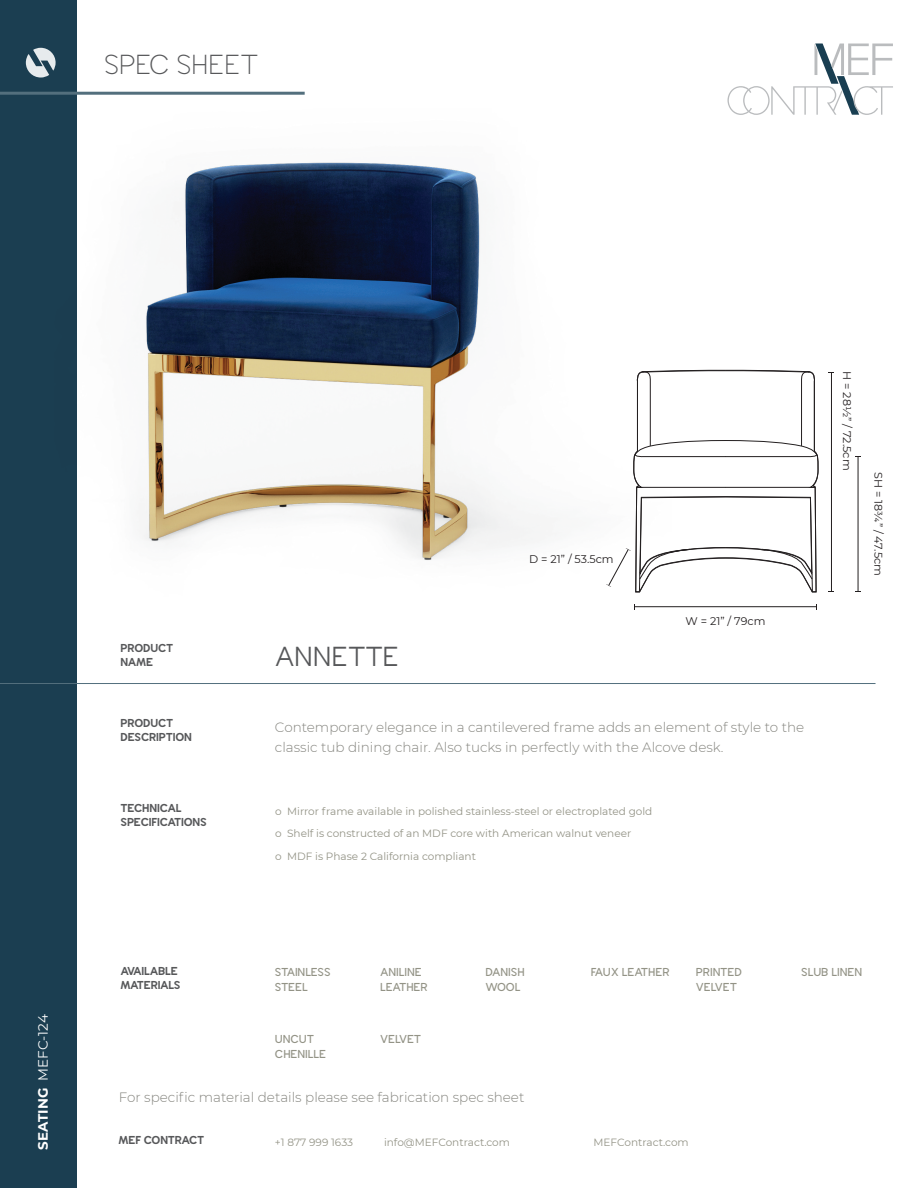
<style>
.page{position:relative;width:918px;height:1188px;background:#fff}
.page>*{position:absolute;margin:0;border:0;box-sizing:border-box;transform-origin:0 0}
.t1{font:300 28.65px "Wavehaus 42";letter-spacing:-.03em;color:#57585a}
.ProdName{font:28.65px "Wavehaus 66";letter-spacing:-.02em;color:#57585a}
.t2{font:300 13.5px/19.5px "Montserrat";color:#85857f}
.t3{font:13.5px "Montserrat";color:#fff}
.t4{font:700 12px/14.4px "Wavehaus 128";letter-spacing:-.015em;color:#57585a}
.t5{font:600 12px "Wavehaus 95";letter-spacing:-.01em;color:#939386}
.t6{font:600 12px "Wavehaus 95";letter-spacing:-.03em;color:#939386}
.t7{font:11.1px "Montserrat";color:#231f20}
.t8{font:10.5px "Montserrat";color:#939386}
.s1{font-weight:700}
</style>
<div class="page">
<div style="left:0;top:0;width:77px;height:1188px;background:#1b3e51"></div>
<svg style="left:26px;top:48px;width:30px;height:30px"></svg>
<hr style="left:0;top:92px;width:305px;height:3px;background:#536f7d">
<hr style="left:0;top:683px;width:876px;height:1px;background:#536f7d">
<img style="left:142px;top:162px;width:400px;height:399px">
<hr style="left:831px;top:372px;width:1px;height:220px;background:#231f20">
<hr style="left:858px;top:456px;width:1px;height:136px;background:#231f20">
<hr style="left:635px;top:606px;width:181px;height:1px;background:#231f20">
<svg style="left:606px;top:370px;width:212px;height:222px"></svg>
<svg style="left:727px;top:43px;width:166px;height:72px"></svg>
<h1 class="t1" style="left:104px;top:51px;width:156px">SPEC SHEET</h1>
<p class="t3" style="left:34px;top:1150px;width:137px;rotate:-90deg"><span class="s1">SEATING</span> MEFC-124</p>
<p class="t7" style="left:855px;top:371px;width:101px;rotate:90deg">H = 28½” / 72.5cm</p>
<p class="t7" style="left:529px;top:552px;width:86px">D = 21” / 53.5cm</p>
<p class="t7" style="left:886px;top:472px;width:105px;rotate:90deg">SH = 18¾” / 47.5cm</p>
<p class="t7" style="left:686px;top:614px;width:81px">W = 21” / 79cm</p>
<p class="t4" style="left:121px;top:641px;width:54px">PRODUCT<br>NAME</p>
<p class="ProdName" style="left:275px;top:643px;width:126px">ANNETTE</p>
<p class="t4" style="left:121px;top:716px;width:73px">PRODUCT<br>DESCRIPTION</p>
<p class="t2" style="left:275px;top:717px;width:531px">Contemporary elegance in a cantilevered frame adds an element of style to the classic tub dining chair. Also tucks in perfectly with the Alcove desk.</p>
<p class="t4" style="left:121px;top:801px;width:88px">TECHNICAL<br>SPECIFICATIONS</p>
<p class="t8" style="left:275px;top:804px;width:379px">o Mirror frame available in polished stainless-steel or electroplated gold</p>
<p class="t8" style="left:275px;top:826px;width:358px">o Shelf is constructed of an MDF core with American walnut veneer</p>
<p class="t8" style="left:275px;top:849px;width:202px">o MDF is Phase 2 California compliant</p>
<p class="t4" style="left:121px;top:964px;width:62px">AVAILABLE<br>MATERIALS</p>
<p class="t5" style="left:275px;top:966px;width:57px">STAINLESS</p>
<p class="t5" style="left:275px;top:981px;width:35px">STEEL</p>
<p class="t5" style="left:275px;top:1033px;width:41px">UNCUT</p>
<p class="t5" style="left:275px;top:1048px;width:53px">CHENILLE</p>
<p class="t5" style="left:380px;top:966px;width:43px">ANILINE</p>
<p class="t5" style="left:380px;top:981px;width:49px">LEATHER</p>
<p class="t5" style="left:380px;top:1033px;width:43px">VELVET</p>
<p class="t5" style="left:485px;top:966px;width:41px">DANISH</p>
<p class="t5" style="left:801px;top:966px;width:63px">SLUB LINEN</p>
<p class="t5" style="left:485px;top:981px;width:37px">WOOL</p>
<p class="t6" style="left:591px;top:966px;width:80px">FAUX LEATHER</p>
<p class="t5" style="left:696px;top:966px;width:47px">PRINTED</p>
<p class="t5" style="left:696px;top:981px;width:43px">VELVET</p>
<p class="t2" style="left:119px;top:1087px;width:407px">For specific material details please see fabrication spec sheet</p>
<p class="t4" style="left:119px;top:1133px;width:87px">MEF CONTRACT</p>
<p class="t8" style="left:275px;top:1135px;width:80px">+1 877 999 1633</p>
<p class="t8" style="left:384px;top:1135px;width:127px">info@MEFContract.com</p>
<p class="t8" style="left:594px;top:1135px;width:97px">MEFContract.com</p>
</div>
